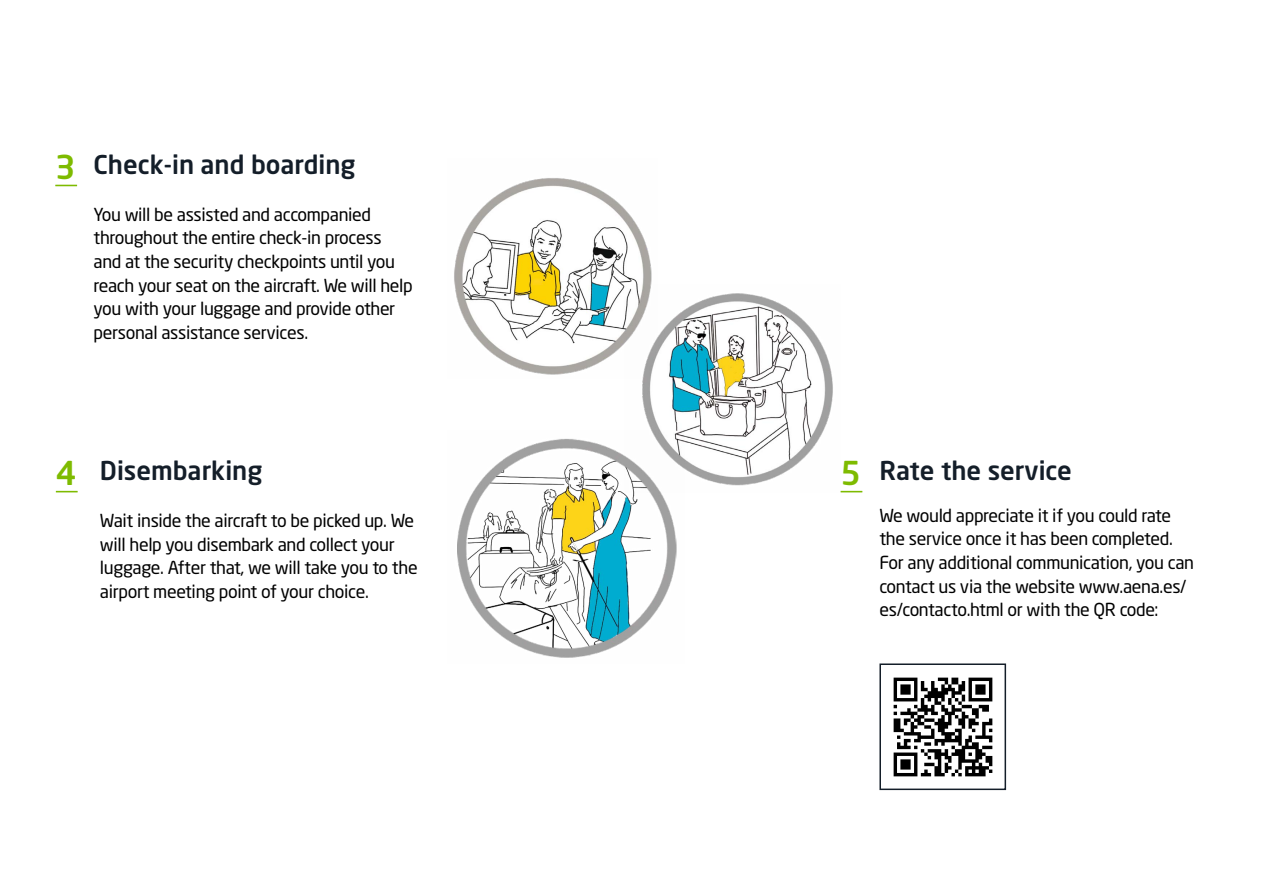
<style>
.page{position:relative;width:1263px;height:893px;background:#fff}
.page>*{position:absolute;margin:0;border:0;box-sizing:border-box;transform-origin:0 0}
.t1{font:500 32.55px "Neo Sans Std";color:#7ebb00}
.t2{font:500 25.65px "Neo Sans Std";color:#141e29}
.t3{font:17.7px/23.7px "Neo Sans Std";letter-spacing:-.02em;color:#000}
</style>
<div class="page">
<svg style="left:55px;top:185px;width:22px;height:1px"></svg>
<svg style="left:56px;top:491px;width:22px;height:1px"></svg>
<svg style="left:840px;top:491px;width:22px;height:1px"></svg>
<img style="left:454px;top:178px;width:198px;height:197px">
<img style="left:624px;top:285px;width:209px;height:201px">
<img style="left:457px;top:430px;width:227px;height:228px">
<img style="left:893px;top:677px;width:100px;height:100px">
<div style="left:879px;top:663px;width:127px;height:127px;border:2px solid #141e29"></div>
<h1 class="t1" style="left:55px;top:146px;width:22px">3</h1>
<h2 class="t2" style="left:94px;top:148px;width:263px">Check-in and boarding</h2>
<p class="t3" style="left:94px;top:202px;width:321px">You will be assisted and accompanied throughout the entire check-in process and at the security checkpoints until you reach your seat on the aircraft. We will help you with your luggage and provide other personal assistance services.</p>
<h1 class="t1" style="left:56px;top:453px;width:22px">4</h1>
<h2 class="t2" style="left:879px;top:454px;width:194px">Rate the service</h2>
<p class="t3" style="left:879px;top:503px;width:316px">We would appreciate it if you could rate the service once it has been completed.<br>For any additional communication, you can contact us via the website www.aena.es/ es/contacto.html or with the QR code:</p>
<h2 class="t2" style="left:100px;top:454px;width:164px">Disembarking</h2>
<p class="t3" style="left:100px;top:508px;width:319px">Wait inside the aircraft to be picked up. We will help you disembark and collect your luggage. After that, we will take you to the airport meeting point of your choice.</p>
<h1 class="t1" style="left:840px;top:453px;width:22px">5</h1>
</div>
